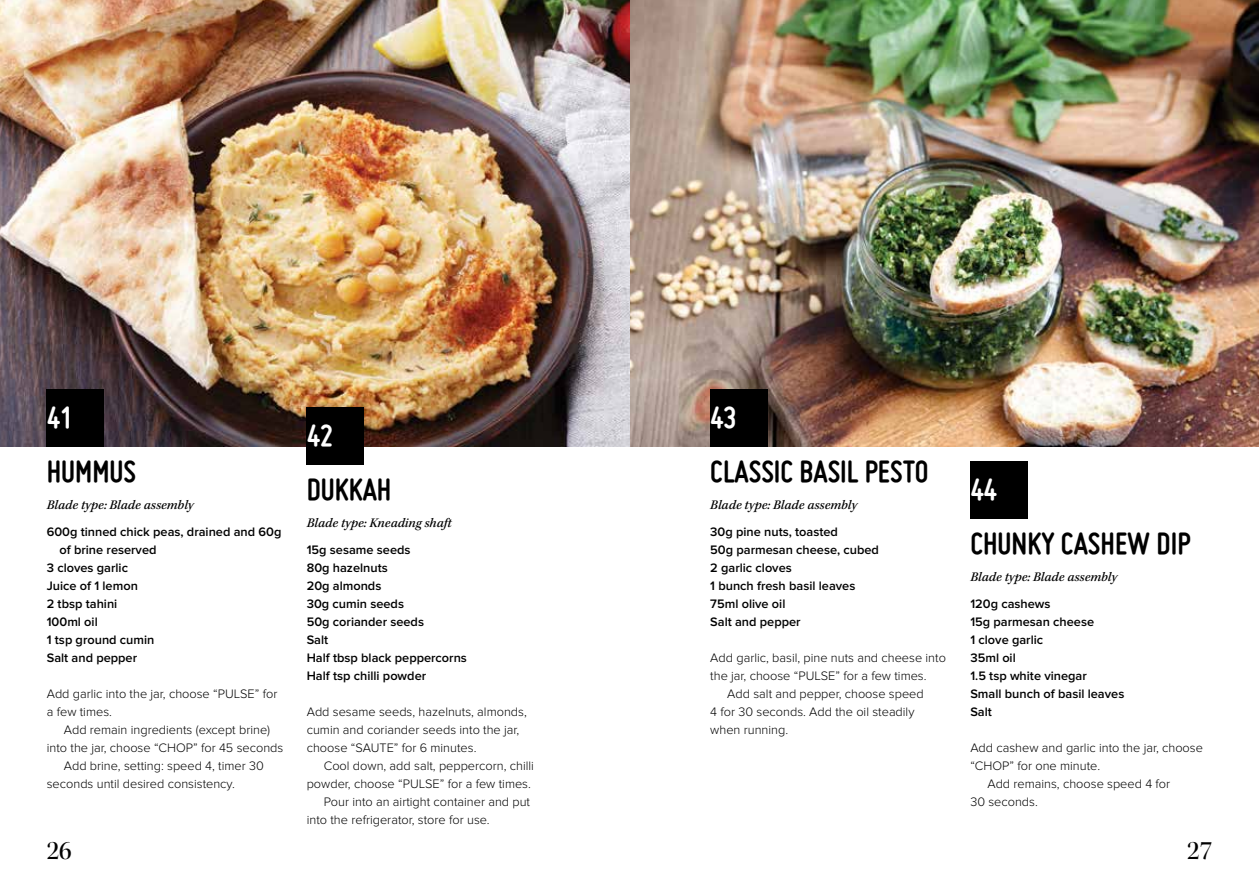
<style>
.page{position:relative;width:1259px;height:893px;background:#fff}
.page>*{position:absolute;margin:0;border:0;box-sizing:border-box;transform-origin:0 0}
.t1{font:700 33px "Miso";color:#000}
.t2{font:700 33px "Miso";letter-spacing:-.02em;color:#fff}
.t3{font:27px "Kepler Std Medium Disp";color:#000}
.t4{font:italic 500 13.5px "Kepler Std";letter-spacing:.005em;color:#000}
.t5{font:300 12.75px/18px "Proxima Nova";color:#000}
.t6{font:600 12.75px/18px "Proxima Nova";color:#000}
</style>
<div class="page">
<img style="left:0;top:0;width:1259px;height:446px">
<div style="left:47px;top:389px;width:57px;height:57px;background:#000"></div>
<div style="left:307px;top:407px;width:57px;height:57px;background:#000"></div>
<div style="left:710px;top:389px;width:57px;height:57px;background:#000"></div>
<div style="left:970px;top:461px;width:57px;height:57px;background:#000"></div>
<h1 class="t2" style="left:47px;top:399px;width:28px">41</h1>
<h1 class="t1" style="left:47px;top:453px;width:91px">HUMMUS</h1>
<p class="t4" style="left:47px;top:497px;width:148px">Blade type: Blade assembly</p>
<p class="t6" style="left:47px;top:523px;width:236px">600g tinned chick peas, drained and 60g</p>
<p class="t6" style="left:60px;top:541px;width:99px">of brine reserved</p>
<p class="t6" style="left:47px;top:559px;width:83px">3 cloves garlic</p>
<p class="t6" style="left:47px;top:577px;width:93px">Juice of 1 lemon</p>
<p class="t6" style="left:47px;top:595px;width:72px">2 tbsp tahini</p>
<p class="t6" style="left:47px;top:613px;width:52px">100ml oil</p>
<p class="t6" style="left:47px;top:631px;width:109px">1 tsp ground cumin</p>
<p class="t6" style="left:47px;top:649px;width:92px">Salt and pepper</p>
<p class="t5" style="left:47px;top:685px;width:232px">Add garlic into the jar, choose “PULSE” for a few times.</p>
<p class="t5" style="left:64px;top:721px;width:208px">Add remain ingredients (except brine)</p>
<p class="t5" style="left:47px;top:739px;width:238px">into the jar, choose “CHOP” for 45 seconds</p>
<p class="t5" style="left:64px;top:757px;width:201px">Add brine, setting: speed 4, timer 30</p>
<p class="t5" style="left:47px;top:775px;width:189px">seconds until desired consistency.</p>
<h1 class="t2" style="left:307px;top:417px;width:28px">42</h1>
<h1 class="t1" style="left:307px;top:471px;width:86px">DUKKAH</h1>
<p class="t4" style="left:307px;top:515px;width:146px">Blade type: Kneading shaft</p>
<p class="t6" style="left:307px;top:541px;width:162px">15g sesame seeds<br>80g hazelnuts<br>20g almonds<br>30g cumin seeds<br>50g coriander seeds<br>Salt<br>Half tbsp black peppercorns<br>Half tsp chilli powder</p>
<p class="t5" style="left:307px;top:703px;width:222px">Add sesame seeds, hazelnuts, almonds, cumin and coriander seeds into the jar, choose “SAUTE” for 6 minutes.</p>
<p class="t5" style="left:324px;top:757px;width:212px">Cool down, add salt, peppercorn, chilli</p>
<p class="t5" style="left:307px;top:775px;width:226px">powder, choose “PULSE” for a few times.</p>
<p class="t5" style="left:324px;top:793px;width:208px">Pour into an airtight container and put</p>
<p class="t5" style="left:307px;top:811px;width:184px">into the refrigerator, store for use.</p>
<h1 class="t2" style="left:710px;top:399px;width:28px">43</h1>
<h1 class="t1" style="left:710px;top:453px;width:220px">CLASSIC BASIL PESTO</h1>
<p class="t4" style="left:710px;top:497px;width:148px">Blade type: Blade assembly</p>
<p class="t6" style="left:710px;top:523px;width:170px">30g pine nuts, toasted<br>50g parmesan cheese, cubed<br>2 garlic cloves<br>1 bunch fresh basil leaves<br>75ml olive oil<br>Salt and pepper</p>
<p class="t5" style="left:710px;top:649px;width:237px">Add garlic, basil, pine nuts and cheese into</p>
<p class="t5" style="left:710px;top:667px;width:218px">the jar, choose “PULSE” for a few times.</p>
<p class="t5" style="left:727px;top:685px;width:198px">Add salt and pepper, choose speed</p>
<p class="t5" style="left:710px;top:703px;width:206px">4 for 30 seconds. Add the oil steadily</p>
<p class="t5" style="left:710px;top:721px;width:79px">when running.</p>
<h1 class="t2" style="left:970px;top:471px;width:28px">44</h1>
<h1 class="t1" style="left:970px;top:525px;width:222px">CHUNKY CASHEW DIP</h1>
<p class="t4" style="left:970px;top:569px;width:148px">Blade type: Blade assembly</p>
<p class="t6" style="left:970px;top:595px;width:155px">120g cashews<br>15g parmesan cheese<br>1 clove garlic<br>35ml oil<br>1.5 tsp white vinegar<br>Small bunch of basil leaves<br>Salt</p>
<p class="t5" style="left:970px;top:739px;width:234px">Add cashew and garlic into the jar, choose</p>
<p class="t5" style="left:970px;top:757px;width:131px">“CHOP” for one minute.</p>
<p class="t5" style="left:987px;top:775px;width:184px">Add remains, choose speed 4 for</p>
<p class="t5" style="left:970px;top:793px;width:69px">30 seconds.</p>
<h2 class="t3" style="left:47px;top:835px;width:27px">26</h2>
<h2 class="t3" style="left:1187px;top:835px;width:27px">27</h2>
</div>
